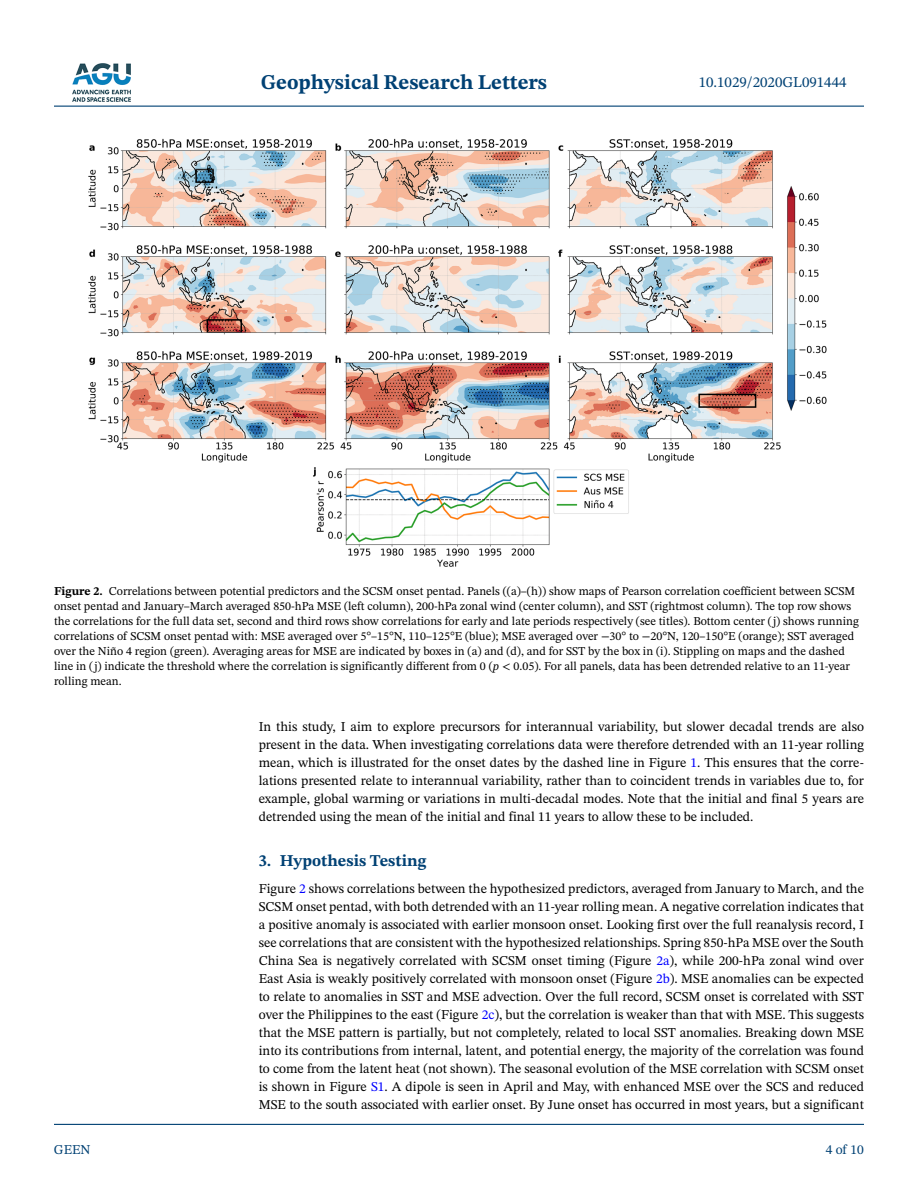
<style>
.page{position:relative;width:918px;height:1188px;background:#fff}
.page>*{position:absolute;margin:0;border:0;box-sizing:border-box;transform-origin:0 0}
.t1{font:700 21px "STIX Two Text";color:#004174}
.t2{font:700 16.5px "STIX Two Text";color:#004174}
.t3{font:15px "STIX Two Text";color:#004174}
.t4{font:13.5px/18px "STIX Two Text";color:#000;text-align:justify}
.t5{font:13.5px "STIX Two Text";color:#004174}
.t6{font:12px/15px "STIX Two Text";color:#000}
.s1{font-weight:700}
.s2{font-style:italic}
.s3{color:#00f}
</style>
<div class="page">
<hr style="left:54px;top:106px;width:810px;height:1px;background:#004174">
<hr style="left:54px;top:1124px;width:810px;height:1px;background:#004174">
<img style="left:72px;top:63px;width:59px;height:39px">
<img style="left:88px;top:138px;width:739px;height:429px">
<h1 class="t1" style="left:261px;top:67px;width:288px">Geophysical Research Letters</h1>
<p class="t3" style="left:699px;top:72px;width:149px">10.1029/2020GL091444</p>
<p class="t6" style="left:54px;top:584px;width:806px"><span class="s1">Figure 2.</span> Correlations between potential predictors and the SCSM onset pentad. Panels ((a)–(h)) show maps of Pearson correlation coefficient between SCSM onset pentad and January–March averaged 850-hPa MSE (left column), 200-hPa zonal wind (center column), and SST (rightmost column). The top row shows the correlations for the full data set, second and third rows show correlations for early and late periods respectively (see titles). Bottom center (j) shows running correlations of SCSM onset pentad with: MSE averaged over 5°–15°N, 110–125°E (blue); MSE averaged over −30° to −20°N, 120–150°E (orange); SST averaged over the Niño 4 region (green). Averaging areas for MSE are indicated by boxes in (a) and (d), and for SST by the box in (i). Stippling on maps and the dashed line in (j) indicate the threshold where the correlation is significantly different from 0 (<span class="s2">p</span> &lt; 0.05). For all panels, data has been detrended relative to an 11-year rolling mean.</p>
<p class="t5" style="left:54px;top:1140px;width:38px">GEEN</p>
<p class="t4" style="left:259px;top:718px;width:607px">In this study, I aim to explore precursors for interannual variability, but slower decadal trends are also present in the data. When investigating correlations data were therefore detrended with an 11-year rolling mean, which is illustrated for the onset dates by the dashed line in Figure <span class="s3">1</span>. This ensures that the corre&shy;lations presented relate to interannual variability, rather than to coincident trends in variables due to, for example, global warming or variations in multi-decadal modes. Note that the initial and final 5 years are detrended using the mean of the initial and final 11 years to allow these to be included.</p>
<p class="t2" style="left:259px;top:849px;width:169px">3. Hypothesis Testing</p>
<p class="t4" style="left:259px;top:880px;width:607px">Figure <span class="s3">2</span> shows correlations between the hypothesized predictors, averaged from January to March, and the SCSM onset pentad, with both detrended with an 11-year rolling mean. A negative correlation indicates that a positive anomaly is associated with earlier monsoon onset. Looking first over the full reanalysis record, I see correlations that are consistent with the hypothesized relationships. Spring 850-hPa MSE over the South China Sea is negatively correlated with SCSM onset timing (Figure <span class="s3">2a</span>), while 200-hPa zonal wind over East Asia is weakly positively correlated with monsoon onset (Figure <span class="s3">2b</span>). MSE anomalies can be expected to relate to anomalies in SST and MSE advection. Over the full record, SCSM onset is correlated with SST over the Philippines to the east (Figure <span class="s3">2c</span>), but the correlation is weaker than that with MSE. This suggests that the MSE pattern is partially, but not completely, related to local SST anomalies. Breaking down MSE into its contributions from internal, latent, and potential energy, the majority of the correlation was found to come from the latent heat (not shown). The seasonal evolution of the MSE correlation with SCSM onset is shown in Figure <span class="s3">S1</span>. A dipole is seen in April and May, with enhanced MSE over the SCS and reduced MSE to the south associated with earlier onset. By June onset has occurred in most years, but a significant</p>
<p class="t5" style="left:826px;top:1140px;width:40px">4 of 10</p>
</div>
